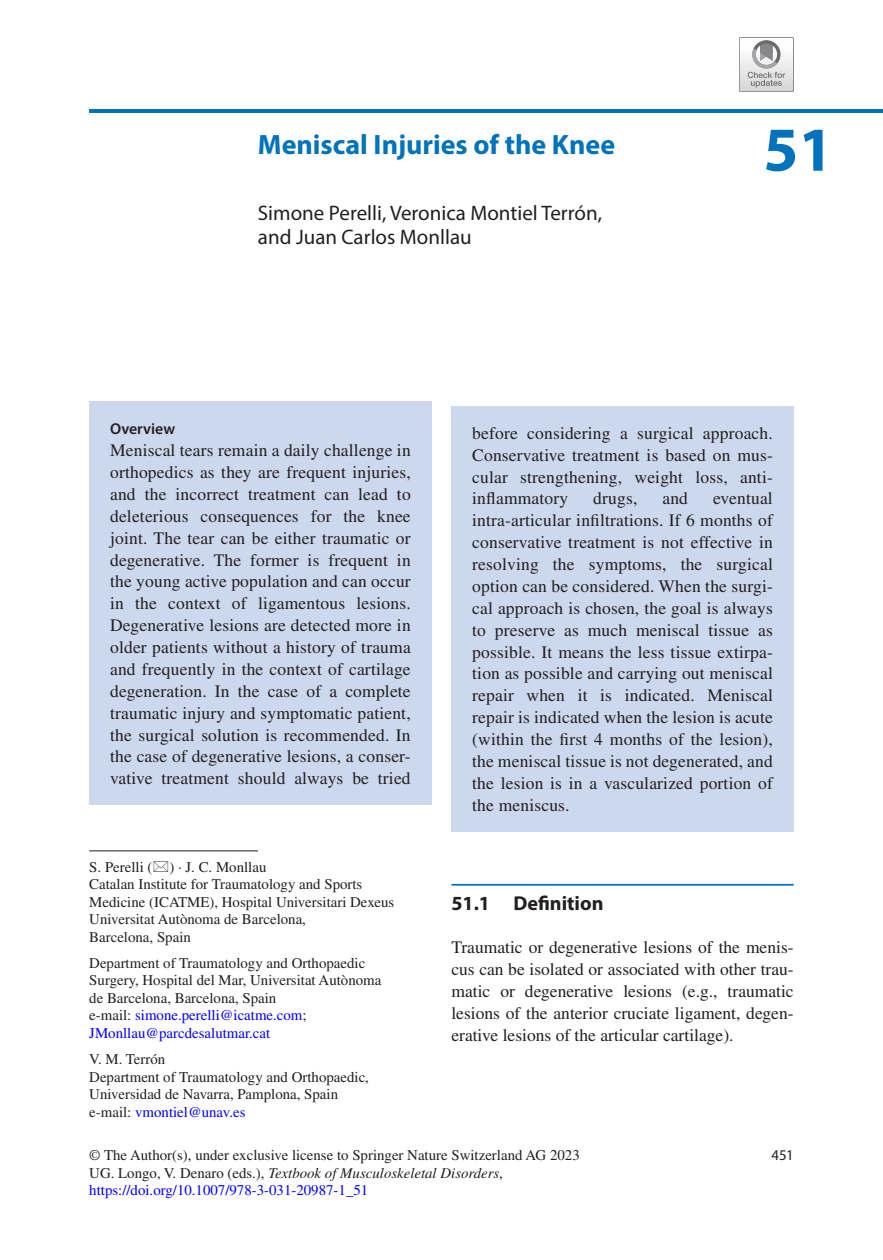
<style>
.page{position:relative;width:883px;height:1260px;background:#fff}
.page>*{position:absolute;margin:0;border:0;box-sizing:border-box;transform-origin:0 0}
.Chap_num{font:700 63px "Myriad Pro";color:#0073bc}
.Chap_title{font:700 28px "Myriad Pro";color:#0073bc}
.Chap_au{font:21px/24.5px "Myriad Pro";color:#231f20}
._1_hd{font:700 20.12px "Myriad Pro";color:#231f20}
.Text_flush{font:17.5px/21.9px "Times LT Std";letter-spacing:.01em;color:#231f20;text-align:justify}
.B_1hd_Overview{font:600 15.75px "Myriad Pro";color:#231f20}
.Chap_aff{font:14.88px/17.5px "Times LT Std";color:#231f20}
.Chap_aff__mul-author{font:14.88px/17.5px "Times LT Std";color:#231f20}
.Source{font:14.88px/17.5px "Times LT Std";color:#00f}
.Chap_aff-2{font:14.88px/17.5px "Times LT Std";color:#00f}
.Source-2{font:14.88px "Times LT Std";color:#231f20}
.Chap_aff_top{font:14.88px "Times LT Std";color:#231f20}
.t1{font:14.88px "Myriad Pro";color:#231f20}
.s1{color:#231f20}
.s2{font-style:italic;color:#231f20}
</style>
<div class="page">
<img style="left:741px;top:57px;width:51px;height:33px">
<div style="left:739px;top:37px;width:55px;height:55px;border:1px solid #8c8e91"></div>
<svg style="left:748px;top:40px;width:37px;height:47px"></svg>
<hr style="left:89px;top:109px;width:794px;height:3px;background:#0073bc">
<hr style="left:451px;top:884px;width:343px;height:2px;background:#0073bc">
<hr style="left:89px;top:850px;width:169px;height:1px;background:#231f20">
<div style="left:89px;top:402px;width:343px;height:403px;background:#ccd8ed"></div>
<div style="left:451px;top:406px;width:343px;height:425px;background:#ccd8ed"></div>
<h1 class="Chap_title" style="left:258px;top:127px;width:359px">Meniscal Injuries of the Knee</h1>
<h1 class="Chap_num" style="left:763px;top:108px;width:71px">51</h1>
<p class="Chap_au" style="left:258px;top:200px;width:346px">Simone Perelli, Veronica Montiel Terrón, and Juan Carlos Monllau</p>
<p class="B_1hd_Overview" style="left:110px;top:419px;width:67px">Overview</p>
<p class="Text_flush" style="left:110px;top:439px;width:302px">Meniscal tears remain a daily challenge in orthopedics as they are frequent injuries, and the incorrect treatment can lead to deleterious consequences for the knee joint. The tear can be either traumatic or degenerative. The former is frequent in the young active population and can occur in the context of ligamentous lesions.<br>Degenerative lesions are detected more in older patients without a history of trauma and frequently in the context of cartilage degeneration. In the case of a complete traumatic injury and symptomatic patient, the surgical solution is recommended. In the case of degenerative lesions, a conser&shy;vative treatment should always be tried</p>
<p class="Chap_aff_top" style="left:89px;top:858px;width:179px">S. Perelli ( ) · J. C. Monllau</p>
<p class="Chap_aff" style="left:89px;top:875px;width:307px">Catalan Institute for Traumatology and Sports Medicine (ICATME), Hospital Universitari Dexeus Universitat Autònoma de Barcelona,<br>Barcelona, Spain</p>
<p class="Chap_aff__mul-author" style="left:89px;top:954px;width:294px">Department of Traumatology and Orthopaedic<br>Surgery, Hospital del Mar, Universitat Autònoma de Barcelona, Barcelona, Spain</p>
<p class="Chap_aff-2" style="left:89px;top:1007px;width:219px"><span class="s1">e-mail:</span> simone.perelli@icatme.com<span class="s1">;<br></span>JMonllau@parcdesalutmar.cat</p>
<p class="Chap_aff__mul-author" style="left:89px;top:1050px;width:78px">V. M. Terrón</p>
<p class="Chap_aff" style="left:89px;top:1068px;width:281px">Department of Traumatology and Orthopaedic,<br>Universidad de Navarra, Pamplona, Spain</p>
<p class="Chap_aff-2" style="left:89px;top:1103px;width:158px"><span class="s1">e-mail:</span> vmontiel@unav.es</p>
<p class="Text_flush" style="left:472px;top:422px;width:302px">before considering a surgical approach.<br>Conservative treatment is based on mus&shy;cular strengthening, weight loss, anti&shy;inflammatory</p>
<p class="Text_flush" style="left:472px;top:488px;width:302px;text-indent:241px">eventual intra-articular infiltrations. If 6 months of conservative treatment is not effective in resolving the symptoms, the surgical option can be considered. When the surgi&shy;cal approach is chosen, the goal is always to preserve as much meniscal tissue as possible. It means the less tissue extirpa&shy;tion as possible and carrying out meniscal repair when it is indicated. Meniscal repair is indicated when the lesion is acute (within the first 4 months of the lesion), the meniscal tissue is not degenerated, and the lesion is in a vascularized portion of the meniscus.</p>
<p class="Text_flush" style="left:593px;top:488px;width:46px">drugs,</p>
<p class="Text_flush" style="left:662px;top:488px;width:27px">and</p>
<h2 class="_1_hd" style="left:451px;top:890px;width:154px">51.1 Definition</h2>
<p class="Text_flush" style="left:451px;top:937px;width:344px">Traumatic or degenerative lesions of the menis&shy;cus can be isolated or associated with other trau&shy;matic or degenerative lesions (e.g., traumatic lesions of the anterior cruciate ligament, degen&shy;erative lesions of the articular cartilage).</p>
<p class="Source-2" style="left:89px;top:1147px;width:492px">© The Author(s), under exclusive license to Springer Nature Switzerland AG 2023</p>
<p class="Source" style="left:89px;top:1164px;width:415px"><span class="s1">UG. Longo, V. Denaro (eds.),</span> <span class="s2">Textbook of Musculoskeletal Disorders</span><span class="s1">, </span>https://doi.org/10.1007/978-3-031-20987-1_51</p>
<p class="t1" style="left:772px;top:1146px;width:24px">451</p>
</div>
